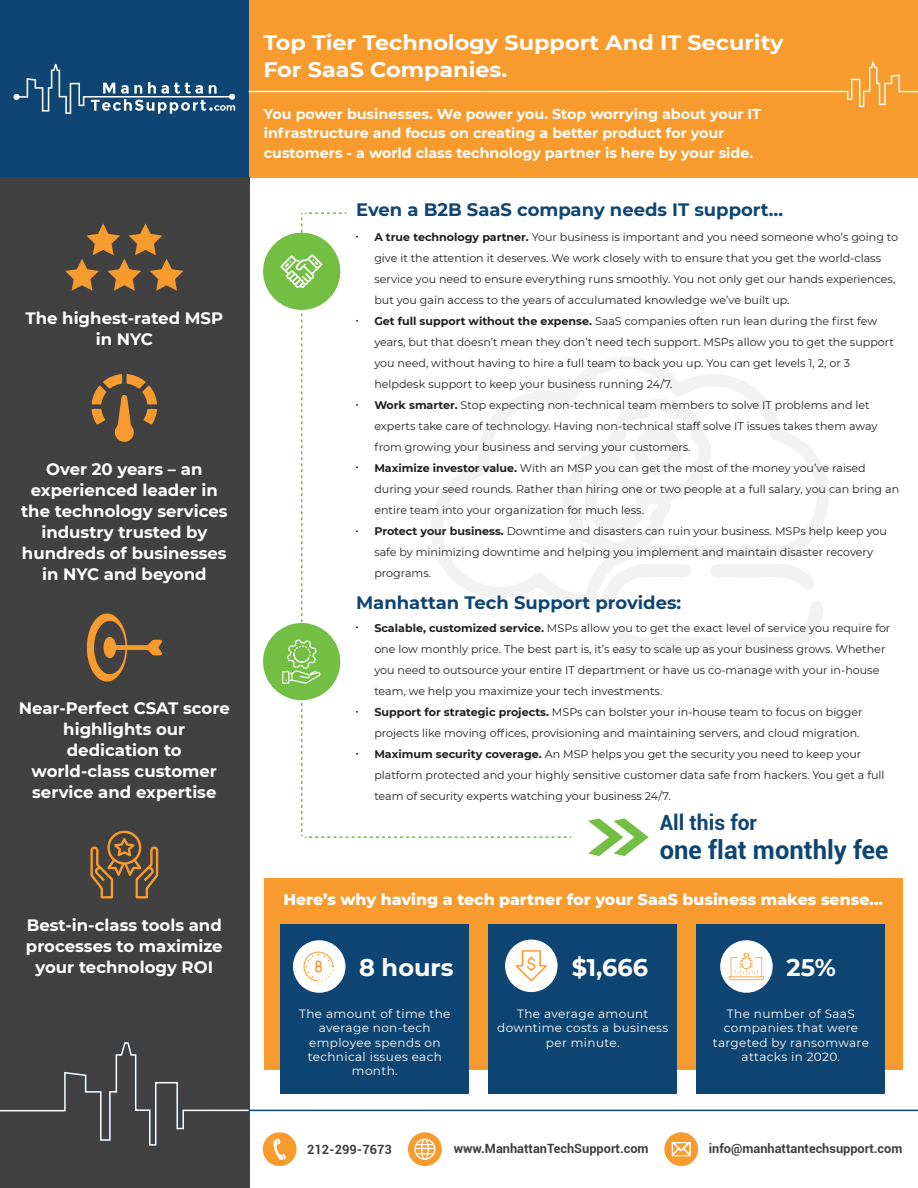
<style>
.page{position:relative;width:918px;height:1188px;background:#fff}
.page>*{position:absolute;margin:0;border:0;box-sizing:border-box;transform-origin:0 0}
.t1{font:700 25.5px "Roboto";color:#0f4572}
.t2{font:700 24px "Montserrat";color:#fff}
.t3{font:700 21px/27px "Montserrat";color:#fff;scale:1.06 1}
.t4{font:700 21px "Roboto";color:#0f4572}
.t5{font:700 18px "Montserrat";color:#0f4572}
.t6{font:700 16.5px/21px "Montserrat";color:#fff;text-align:center}
.t7{font:800 15.75px "Montserrat";color:#fff}
.t8{font:700 14.25px/19.8px "Montserrat";color:#fff}
.t9{font:700 12.75px "Roboto";color:#414041}
.t10{font:12px/14.4px "Montserrat";letter-spacing:.03em;color:#fff;text-align:center}
.t11{font:11.1px/21px "Montserrat";color:#231f20}
.s1{font-weight:700}
</style>
<div class="page">
<div style="left:264px;top:878px;width:639px;height:191px;background:#f89b2f"></div>
<div style="left:0;top:0;width:918px;height:178px;background:#f89b2f"></div>
<div style="left:0;top:0;width:249px;height:178px;background:#0f4572"></div>
<div style="left:0;top:178px;width:249px;height:1010px;background:#414141"></div>
<svg style="left:250px;top:1069px;width:668px;height:76px"></svg>
<svg style="left:249px;top:62px;width:669px;height:45px"></svg>
<div style="left:263px;top:1132px;width:34px;height:34px;background:#f89b2f;border-radius:50%"></div>
<svg style="left:273px;top:1139px;width:13px;height:21px"></svg>
<div style="left:408px;top:1132px;width:34px;height:34px;background:#f89b2f;border-radius:50%"></div>
<svg style="left:414px;top:1139px;width:21px;height:21px"></svg>
<div style="left:664px;top:1132px;width:34px;height:34px;background:#f89b2f;border-radius:50%"></div>
<svg style="left:672px;top:1142px;width:19px;height:14px"></svg>
<svg style="left:588px;top:818px;width:61px;height:38px"></svg>
<svg style="left:0;top:1041px;width:250px;height:105px"></svg>
<div style="left:280px;top:925px;width:189px;height:169px;background:#0f4572"></div>
<div style="left:488px;top:925px;width:189px;height:169px;background:#0f4572"></div>
<div style="left:696px;top:925px;width:189px;height:169px;background:#0f4572"></div>
<svg style="left:14px;top:64px;width:221px;height:50px"></svg>
<div style="left:263px;top:233px;width:77px;height:77px;background:#72bf43;border-radius:50%"></div>
<div style="left:263px;top:623px;width:77px;height:77px;background:#72bf43;border-radius:50%"></div>
<svg style="left:280px;top:212px;width:291px;height:626px"></svg>
<div style="left:505px;top:940px;width:53px;height:52px;background:#fff;border-radius:50%"></div>
<div style="left:293px;top:940px;width:52px;height:53px;background:#fff;border-radius:50%"></div>
<svg style="left:92px;top:374px;width:65px;height:68px"></svg>
<svg style="left:87px;top:613px;width:75px;height:69px"></svg>
<svg style="left:91px;top:831px;width:67px;height:67px"></svg>
<svg style="left:65px;top:223px;width:118px;height:68px"></svg>
<div style="left:720px;top:940px;width:53px;height:53px;background:#fff;border-radius:50%"></div>
<svg style="left:516px;top:950px;width:31px;height:32px"></svg>
<svg style="left:431px;top:356px;width:397px;height:253px"></svg>
<svg style="left:710px;top:564px;width:106px;height:27px"></svg>
<svg style="left:601px;top:564px;width:90px;height:46px"></svg>
<svg style="left:737px;top:600px;width:86px;height:50px"></svg>
<svg style="left:613px;top:627px;width:104px;height:23px"></svg>
<svg style="left:634px;top:427px;width:48px;height:49px"></svg>
<svg style="left:303px;top:952px;width:32px;height:29px"></svg>
<svg style="left:729px;top:953px;width:35px;height:27px"></svg>
<h3 class="t6" style="left:25px;top:306px;width:199px">The highest-rated MSP in NYC</h3>
<h3 class="t6" style="left:21px;top:458px;width:208px">Over 20 years – an experienced leader in the technology services industry trusted by hundreds of businesses in NYC and beyond</h3>
<h3 class="t6" style="left:19px;top:697px;width:212px">Near-Perfect CSAT score highlights our dedication to world-class customer service and expertise</h3>
<h3 class="t6" style="left:26px;top:914px;width:198px">Best-in-class tools and processes to maximize your technology ROI</h3>
<h3 class="t3" style="left:263px;top:28px;width:492px">Top Tier Technology Support And IT Security<br>For SaaS Companies.</h3>
<p class="t8" style="left:264px;top:103px;width:499px">You power businesses. We power you. Stop worrying about your IT infrastructure and focus on creating a better product for your customers - a world class technology partner is here by your side.</p>
<h3 class="t5" style="left:356px;top:197px;width:429px">Even a B2B SaaS company needs IT support…</h3>
<p class="t11" style="left:374px;top:226px;width:526px"><span class="s1">A true technology partner.</span> Your business is important and you need someone who’s going to give it the attention it deserves. We work closely with to ensure that you get the world-class service you need to ensure everything runs smoothly. You not only get our hands experiences, but you gain access to the years of acculumated knowledge we’ve built up.<br><span class="s1">Get full support without the expense.</span> SaaS companies often run lean during the first few years, but that doesn’t mean they don’t need tech support. MSPs allow you to get the support you need, without having to hire a full team to back you up. You can get levels 1, 2, or 3 helpdesk support to keep your business running 24/7.<br><span class="s1">Work smarter.</span> Stop expecting non-technical team members to solve IT problems and let experts take care of technology. Having non-technical staff solve IT issues takes them away from growing your business and serving your customers.<br><span class="s1">Maximize investor value.</span> With an MSP you can get the most of the money you’ve raised during your seed rounds. Rather than hiring one or two people at a full salary, you can bring an entire team into your organization for much less.<br><span class="s1">Protect your business.</span> Downtime and disasters can ruin your business. MSPs help keep you safe by minimizing downtime and helping you implement and maintain disaster recovery programs.</p>
<h3 class="t5" style="left:356px;top:590px;width:327px">Manhattan Tech Support provides:</h3>
<p class="t11" style="left:374px;top:617px;width:518px"><span class="s1">Scalable, customized service.</span> MSPs allow you to get the exact level of service you require for one low monthly price. The best part is, it’s easy to scale up as your business grows. Whether you need to outsource your entire IT department or have us co-manage with your in-house team, we help you maximize your tech investments.<br><span class="s1">Support for strategic projects.</span> MSPs can bolster your in-house team to focus on bigger projects like moving offices, provisioning and maintaining servers, and cloud migration.<br><span class="s1">Maximum security coverage.</span> An MSP helps you get the security you need to keep your platform protected and your highly sensitive customer data safe from hackers. You get a full team of security experts watching your business 24/7.</p>
<h3 class="t4" style="left:660px;top:808px;width:99px">All this for</h3>
<h1 class="t1" style="left:660px;top:832px;width:230px">one flat monthly fee</h1>
<h3 class="t7" style="left:283px;top:888px;width:601px">Here’s why having a tech partner for your SaaS business makes sense…</h3>
<h2 class="t2" style="left:359px;top:950px;width:96px">8 hours</h2>
<h2 class="t2" style="left:572px;top:950px;width:78px">$1,666</h2>
<h2 class="t2" style="left:787px;top:950px;width:51px">25%</h2>
<p class="t10" style="left:299px;top:1006px;width:153px">The amount of time the average non-tech employee spends on technical issues each month.</p>
<p class="t10" style="left:497px;top:1006px;width:173px">The average amount downtime costs a business per minute.</p>
<p class="t10" style="left:713px;top:1006px;width:158px">The number of SaaS companies that were targeted by ransomware attacks in 2020.</p>
<p class="t9" style="left:307px;top:1141px;width:86px">212-299-7673</p>
<p class="t9" style="left:454px;top:1139px;width:196px">www.ManhattanTechSupport.com</p>
<p class="t9" style="left:709px;top:1139px;width:195px">info@manhattantechsupport.com</p>
</div>
